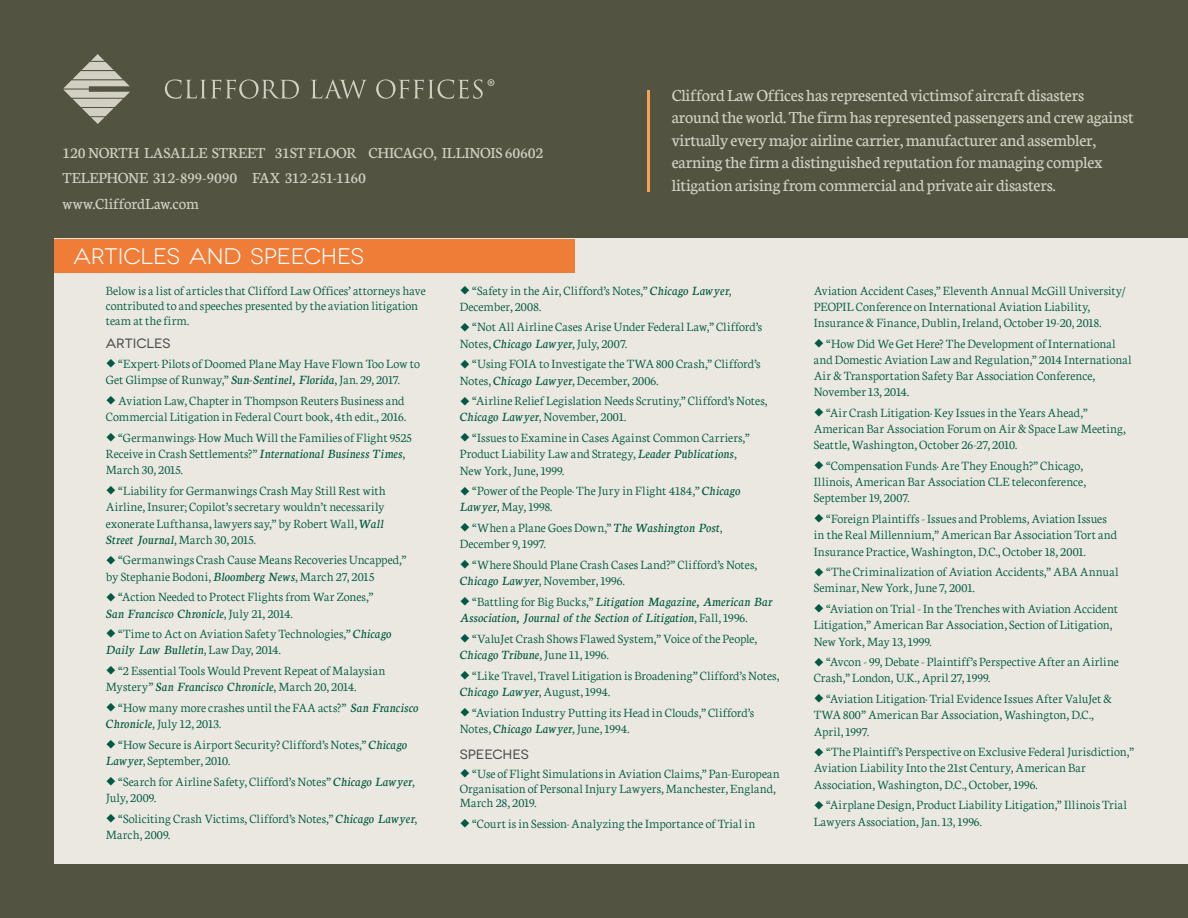
<style>
.page{position:relative;width:1188px;height:918px;background:#525340}
.page>*{position:absolute;margin:0;border:0;box-sizing:border-box;transform-origin:0 0}
.t1{font:22.5px "Novecentowide";letter-spacing:-.005em;color:#fff}
.t2{font:18px/22.5px "Neuton";letter-spacing:-.01em;color:#d1d0c3}
.t3{font:16.5px/25.5px "Neuton";letter-spacing:-.005em;color:#d1d0c3}
.t4{font:300 13.5px/16.2px "Neuton";letter-spacing:.005em;color:#005941}
.t5{font:italic 13.5px/16.2px "Neuton";letter-spacing:-.005em;color:#005941}
.t6{font:13.5px "Novecentowide";letter-spacing:-.005em;color:#4c4d4d}
.s1{font-weight:400;font-style:italic}
.s2{font-weight:300;font-style:normal}
</style>
<div class="page">
<div style="left:54px;top:239px;width:1134px;height:625px;background:#eae8e1"></div>
<div style="left:54px;top:239px;width:521px;height:33px;background:#ef7c37"></div>
<svg style="left:63px;top:54px;width:67px;height:70px"></svg>
<svg style="left:165px;top:79px;width:134px;height:20px"></svg>
<svg style="left:311px;top:79px;width:56px;height:20px"></svg>
<svg style="left:376px;top:79px;width:118px;height:20px"></svg>
<hr style="left:647px;top:90px;width:3px;height:101px;background:#f6a251">
<p class="t3" style="left:62px;top:140px;width:482px">120 NORTH LASALLE STREET 31ST FLOOR CHICAGO, ILLINOIS 60602<br>TELEPHONE 312-899-9090 FAX 312-251-1160<br>www.CliffordLaw.com</p>
<h1 class="t1" style="left:74px;top:243px;width:292px">ARTICLES AND SPEECHES</h1>
<p class="t2" style="left:672px;top:84px;width:464px">Clifford Law Offices has represented victimsof aircraft disasters around the world. The firm has represented passengers and crew against virtually every major airline carrier, manufacturer and assembler, earning the firm a distinguished reputation for managing complex litigation arising from commercial and private air disasters.</p>
<p class="t4" style="left:106px;top:283px;width:322px;line-height:15px">Below is a list of articles that Clifford Law Offices’ attorneys have contributed to and speeches presented by the aviation litigation team at the firm.</p>
<p class="t6" style="left:106px;top:335px;width:66px">ARTICLES</p>
<p class="t4" style="left:106px;top:356px;width:316px">◆ “Expert: Pilots of Doomed Plane May Have Flown Too Low to<br>Get Glimpse of Runway,” <span class="s1">Sun-Sentinel, Florida</span>, Jan. 29, 2017.</p>
<p class="t4" style="left:106px;top:393px;width:302px">◆ Aviation Law, Chapter in Thompson Reuters Business and<br>Commercial Litigation in Federal Court book, 4th edit., 2016.</p>
<p class="t4" style="left:106px;top:430px;width:307px">◆ “Germanwings: How Much Will the Families of Flight 9525<br>Receive in Crash Settlements?” <span class="s1">International Business Times</span>,<br>March 30, 2015.</p>
<p class="t4" style="left:106px;top:483px;width:282px">◆ “Liability for Germanwings Crash May Still Rest with Airline, Insurer; Copilot’s secretary wouldn’t necessarily exonerate Lufthansa, lawyers say,” by Robert Wall, <span class="s1">Wall Street Journal</span>, March 30, 2015.</p>
<p class="t4" style="left:106px;top:552px;width:302px">◆ “Germanwings Crash Cause Means Recoveries Uncapped,” by Stephanie Bodoni, <span class="s1">Bloomberg News</span>, March 27, 2015</p>
<p class="t4" style="left:106px;top:589px;width:269px">◆ “Action Needed to Protect Flights from War Zones,”<br><span class="s1">San Francisco Chronicle</span>, July 21, 2014.</p>
<p class="t4" style="left:106px;top:626px;width:287px">◆ “Time to Act on Aviation Safety Technologies,” <span class="s1">Chicago<br>Daily Law Bulletin</span>, Law Day, 2014.</p>
<p class="t4" style="left:106px;top:663px;width:281px">◆ “2 Essential Tools Would Prevent Repeat of Malaysian<br>Mystery” <span class="s1">San Francisco Chronicle</span>, March 20, 2014.</p>
<p class="t4" style="left:106px;top:700px;width:314px">◆ “How many more crashes until the FAA acts?” <span class="s1">San Francisco<br>Chronicle</span>, July 12, 2013.</p>
<p class="t4" style="left:106px;top:736px;width:303px">◆ “How Secure is Airport Security? Clifford’s Notes,” <span class="s1">Chicago<br>Lawyer</span>, September, 2010.</p>
<p class="t4" style="left:106px;top:773px;width:311px">◆ “Search for Airline Safety, Clifford’s Notes” <span class="s1">Chicago Lawyer</span>,<br>July, 2009.</p>
<p class="t4" style="left:106px;top:810px;width:313px">◆ “Soliciting Crash Victims, Clifford’s Notes,” <span class="s1">Chicago Lawyer</span>,<br>March, 2009.</p>
<p class="t4" style="left:460px;top:282px;width:273px">◆ “Safety in the Air, Clifford’s Notes,” <span class="s1">Chicago Lawyer</span>,<br>December, 2008.</p>
<p class="t4" style="left:460px;top:319px;width:304px">◆ “Not All Airline Cases Arise Under Federal Law,” Clifford’s<br>Notes, <span class="s1">Chicago Lawyer</span>, July, 2007.</p>
<p class="t4" style="left:460px;top:356px;width:302px">◆ “Using FOIA to Investigate the TWA 800 Crash,” Clifford’s<br>Notes, <span class="s1">Chicago Lawyer</span>, December, 2006.</p>
<p class="t4" style="left:460px;top:393px;width:309px">◆ “Airline Relief Legislation Needs Scrutiny,” Clifford’s Notes,<br><span class="s1">Chicago Lawyer</span>, November, 2001.</p>
<p class="t4" style="left:460px;top:430px;width:292px">◆ “Issues to Examine in Cases Against Common Carriers,”<br>Product Liability Law and Strategy, <span class="s1">Leader Publications</span>,<br>New York, June, 1999.</p>
<p class="t4" style="left:460px;top:483px;width:282px">◆ “Power of the People: The Jury in Flight 4184,” <span class="s1">Chicago<br>Lawyer</span>, May, 1998.</p>
<p class="t4" style="left:460px;top:520px;width:264px">◆ “When a Plane Goes Down,” <span class="s1">The Washington Post</span>,<br>December 9, 1997.</p>
<p class="t4" style="left:460px;top:557px;width:299px">◆ “Where Should Plane Crash Cases Land?” Clifford’s Notes,<br><span class="s1">Chicago Lawyer</span>, November, 1996.</p>
<p class="t5" style="left:460px;top:593px;width:314px">◆ <span class="s2">“Battling for Big Bucks,”</span> Litigation Magazine, American Bar<br>Association, Journal of the Section of Litigation<span class="s2">, Fall, 1996.</span></p>
<p class="t4" style="left:460px;top:630px;width:299px">◆ “ValuJet Crash Shows Flawed System,” Voice of the People,<br><span class="s1">Chicago Tribune</span>, June 11, 1996.</p>
<p class="t4" style="left:460px;top:667px;width:321px">◆ “Like Travel, Travel Litigation is Broadening” Clifford’s Notes,<br><span class="s1">Chicago Lawyer</span>, August, 1994.</p>
<p class="t4" style="left:460px;top:704px;width:296px">◆ “Aviation Industry Putting its Head in Clouds,” Clifford’s<br>Notes, <span class="s1">Chicago Lawyer</span>, June, 1994.</p>
<p class="t6" style="left:460px;top:746px;width:71px">SPEECHES</p>
<p class="t4" style="left:460px;top:766px;width:322px;line-height:14.7px">◆ “Use of Flight Simulations in Aviation Claims,” Pan-European<br>Organisation of Personal Injury Lawyers, Manchester, England,<br>March 28, 2019.</p>
<p class="t4" style="left:460px;top:816px;width:297px">◆ “Court is in Session: Analyzing the Importance of Trial in</p>
<p class="t4" style="left:814px;top:282px;width:314px">Aviation Accident Cases,” Eleventh Annual McGill University/<br>PEOPIL Conference on International Aviation Liability,<br>Insurance &amp; Finance, Dublin, Ireland, October 19-20, 2018.</p>
<p class="t4" style="left:814px;top:335px;width:320px">◆ “How Did We Get Here? The Development of International and Domestic Aviation Law and Regulation,” 2014 International Air &amp; Transportation Safety Bar Association Conference, November 13, 2014.</p>
<p class="t4" style="left:814px;top:405px;width:314px">◆ “Air Crash Litigation: Key Issues in the Years Ahead,”<br>American Bar Association Forum on Air &amp; Space Law Meeting,<br>Seattle, Washington, October 26-27, 2010.</p>
<p class="t4" style="left:814px;top:458px;width:274px">◆ “Compensation Funds: Are They Enough?” Chicago,<br>Illinois, American Bar Association CLE teleconference,<br>September 19, 2007.</p>
<p class="t4" style="left:814px;top:511px;width:305px">◆ “Foreign Plaintiffs - Issues and Problems, Aviation Issues in the Real Millennium,” American Bar Association Tort and<br>Insurance Practice, Washington, D.C., October 18, 2001.</p>
<p class="t4" style="left:814px;top:564px;width:306px">◆ “The Criminalization of Aviation Accidents,” ABA Annual<br>Seminar, New York, June 7, 2001.</p>
<p class="t4" style="left:814px;top:601px;width:306px">◆ “Aviation on Trial - In the Trenches with Aviation Accident<br>Litigation,” American Bar Association, Section of Litigation,<br>New York, May 13, 1999.</p>
<p class="t4" style="left:814px;top:654px;width:307px">◆ “Avcon - 99, Debate - Plaintiff’s Perspective After an Airline<br>Crash,” London, U.K., April 27, 1999.</p>
<p class="t4" style="left:814px;top:691px;width:300px">◆ “Aviation Litigation: Trial Evidence Issues After ValuJet &amp;<br>TWA 800” American Bar Association, Washington, D.C.,<br>April, 1997.</p>
<p class="t4" style="left:814px;top:744px;width:322px">◆ “The Plaintiff’s Perspective on Exclusive Federal Jurisdiction,”<br>Aviation Liability Into the 21st Century, American Bar<br>Association, Washington, D.C., October, 1996.</p>
<p class="t4" style="left:814px;top:797px;width:315px">◆ “Airplane Design, Product Liability Litigation,” Illinois Trial<br>Lawyers Association, Jan. 13, 1996.</p>
</div>
